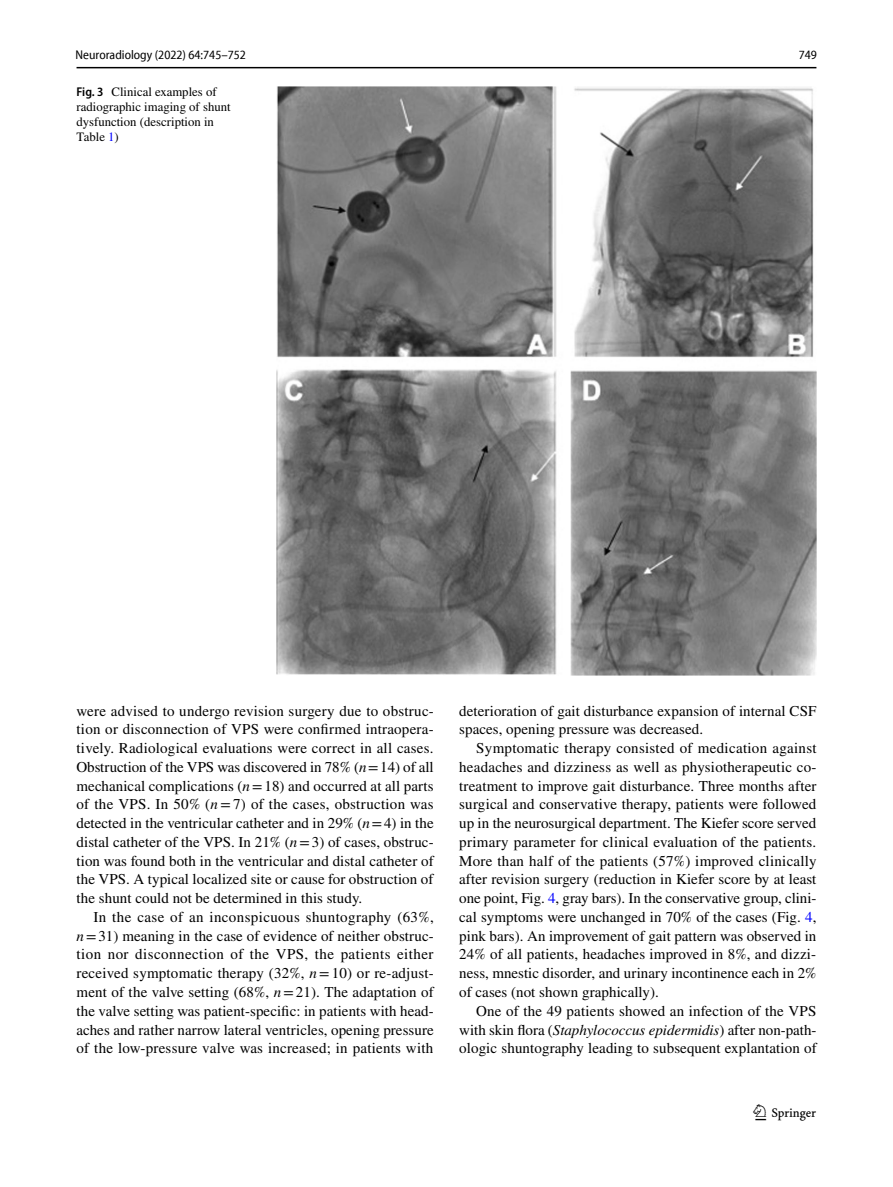
<style>
.page{position:relative;width:893px;height:1187px;background:#fff}
.page>*{position:absolute;margin:0;border:0;box-sizing:border-box;transform-origin:0 0}
.t1{font:22.5px "Springnew Regular 3";color:#000}
.t2{font:15px/18.8px "STIX";letter-spacing:.005em;color:#000;text-align:justify}
.t3{font:12.75px/15px "STIX";color:#000}
.t4{font:semi-condensed 12.75px "Myriad Pro Unic";color:#000}
.s1{font-family:"Myriad Pro";font-weight:600;font-stretch:semi-condensed}
.s2{color:#00f}
.s3{font-style:italic}
</style>
<div class="page">
<hr style="left:77px;top:67px;width:739px;height:1px;background:#000">
<img style="left:276px;top:87px;width:540px;height:588px">
<p class="t4" style="left:76px;top:50px;width:172px">Neuroradiology (2022) 64:745–752</p>
<p class="t4" style="left:799px;top:50px;width:20px">749</p>
<p class="t3" style="left:77px;top:85px;width:156px"><span class="s1">Fig. 3</span> Clinical examples of radiographic imaging of shunt dysfunction (description in<br>Table <span class="s2">1</span>)</p>
<p class="t2" style="left:77px;top:702px;width:359px">were advised to undergo revision surgery due to obstruc&shy;tion or disconnection of VPS were confirmed intraopera&shy;tively. Radiological evaluations were correct in all cases.<br>Obstruction of the VPS was discovered in 78% (<span class="s3">n</span>=14) of all mechanical complications (<span class="s3">n</span>=18) and occurred at all parts of the VPS. In 50% (<span class="s3">n</span>=7) of the cases, obstruction was detected in the ventricular catheter and in 29% (<span class="s3">n</span>=4) in the distal catheter of the VPS. In 21% (<span class="s3">n</span>=3) of cases, obstruc&shy;tion was found both in the ventricular and distal catheter of the VPS. A typical localized site or cause for obstruction of the shunt could not be determined in this study.</p>
<p class="t2" style="left:77px;top:908px;width:359px;text-indent:17px">In the case of an inconspicuous shuntography (63%, <span class="s3">n</span>=31) meaning in the case of evidence of neither obstruc&shy;tion nor disconnection of the VPS, the patients either received symptomatic therapy (32%, <span class="s3">n</span>=10) or re-adjust&shy;ment of the valve setting (68%, <span class="s3">n</span>=21). The adaptation of the valve setting was patient-specific: in patients with head&shy;aches and rather narrow lateral ventricles, opening pressure of the low-pressure valve was increased; in patients with</p>
<p class="t2" style="left:459px;top:702px;width:359px">deterioration of gait disturbance expansion of internal CSF spaces, opening pressure was decreased.</p>
<p class="t2" style="left:459px;top:739px;width:359px;text-indent:17px">Symptomatic therapy consisted of medication against headaches and dizziness as well as physiotherapeutic co&shy;treatment to improve gait disturbance. Three months after surgical and conservative therapy, patients were followed up in the neurosurgical department. The Kiefer score served primary parameter for clinical evaluation of the patients.<br>More than half of the patients (57%) improved clinically after revision surgery (reduction in Kiefer score by at least one point, Fig. <span class="s2">4</span>, gray bars). In the conservative group, clini&shy;cal symptoms were unchanged in 70% of the cases (Fig. <span class="s2">4</span>, pink bars). An improvement of gait pattern was observed in 24% of all patients, headaches improved in 8%, and dizzi&shy;ness, mnestic disorder, and urinary incontinence each in 2% of cases (not shown graphically).</p>
<p class="t2" style="left:459px;top:1002px;width:359px;text-indent:17px">One of the 49 patients showed an infection of the VPS with skin flora (<span class="s3">Staphylococcus epidermidis</span>) after non-path&shy;ologic shuntography leading to subsequent explantation of</p>
<h1 class="t1" style="left:755px;top:1104px;width:62px">1 3</h1>
</div>
